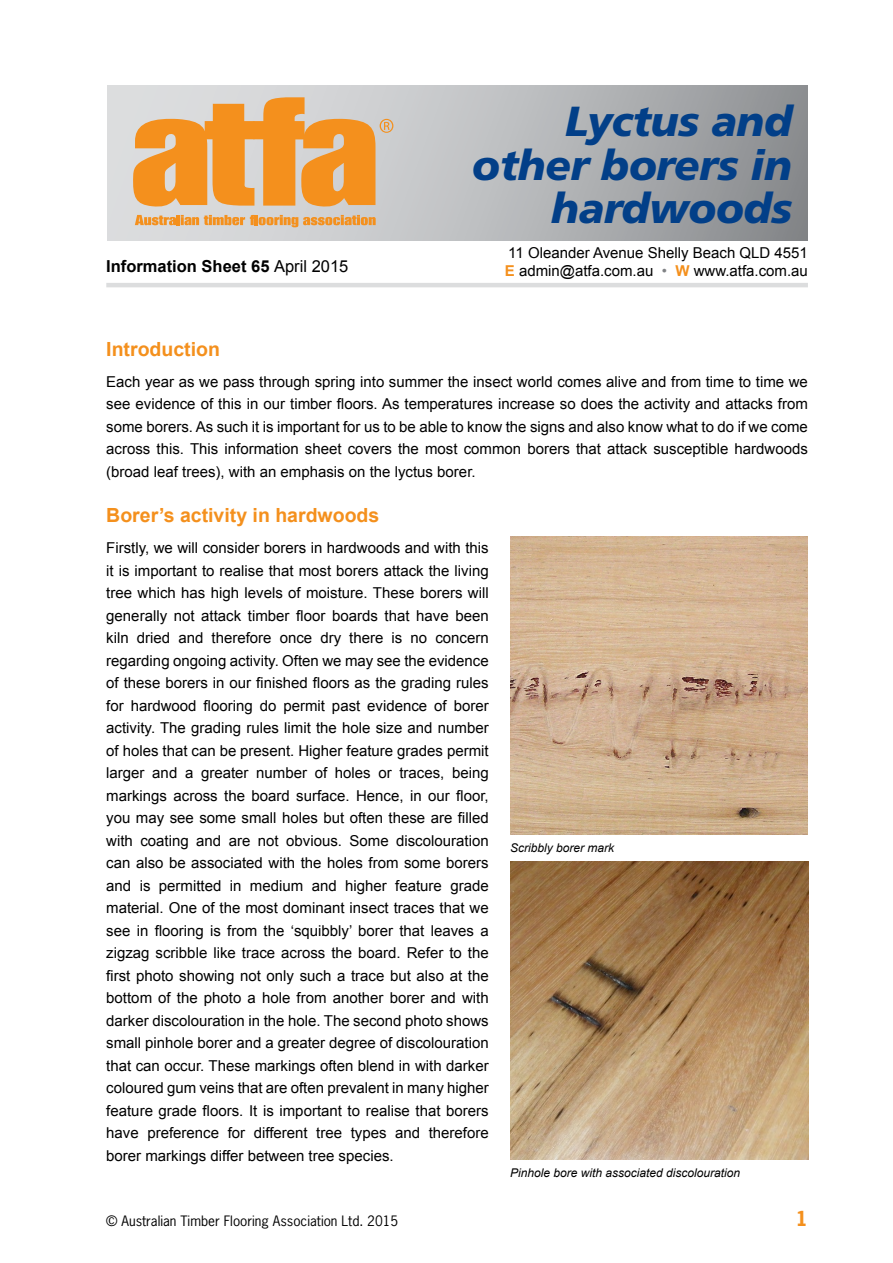
<style>
.page{position:relative;width:893px;height:1263px;background:#fff}
.page>*{position:absolute;margin:0;border:0;box-sizing:border-box;transform-origin:0 0}
.t1{font:italic 900 42px/43.5px "Frutiger";letter-spacing:-.01em;color:#023f88;text-align:right}
.t2{font:700 19.5px "Arial";color:#f4901d}
.t3{font:700 19.5px "News Gothic";color:#f4901d}
.t4{font:700 16.5px "Arial";color:#000}
.t5{font:15px/22.5px "Arial";color:#000;text-align:justify}
.t6{font:13.5px "News Gothic";color:#000}
.t7{font:italic 12px "Arial";color:#000}
.s1{font-weight:400}
.s2{font-weight:700;color:#f4901d}
.s3{color:#808285}
</style>
<div class="page">
<div style="left:107px;top:86px;width:700px;height:155px;background:linear-gradient(to right,#e8e9ea,#929497)"></div>
<svg style="left:135px;top:215px;width:241px;height:12px;background:#e4b176"></svg>
<svg style="left:132px;top:97px;width:261px;height:110px;background:#e8a961"></svg>
<hr style="left:106px;top:283px;width:702px;height:4px;background:#dcddde">
<img style="left:510px;top:536px;width:298px;height:298px">
<img style="left:510px;top:862px;width:298px;height:298px">
<p class="t4" style="left:106px;top:255px;width:244px">Information Sheet 65 <span class="s1">April 2015</span></p>
<h1 class="t1" style="left:472px;top:100px;width:322px">Lyctus and other borers in hardwoods</h1>
<p class="t5" style="left:505px;top:244px;width:305px;line-height:18px">11 Oleander Avenue Shelly Beach QLD 4551<br><span class="s2">E</span> admin@atfa.com.au <span class="s3">•</span> <span class="s2">W</span> www.atfa.com.au</p>
<h2 class="t2" style="left:106px;top:336px;width:115px">Introduction</h2>
<p class="t5" style="left:106px;top:371px;width:703px">Each year as we pass through spring into summer the insect world comes alive and from time to time we see evidence of this in our timber floors. As temperatures increase so does the activity and attacks from some borers. As such it is important for us to be able to know the signs and also know what to do if we come across this. This information sheet covers the most common borers that attack susceptible hardwoods (broad leaf trees), with an emphasis on the lyctus borer.</p>
<h2 class="t2" style="left:106px;top:502px;width:275px">Borer’s activity in hardwoods</h2>
<p class="t5" style="left:106px;top:537px;width:384px">Firstly, we will consider borers in hardwoods and with this it is important to realise that most borers attack the living tree which has high levels of moisture. These borers will generally not attack timber floor boards that have been kiln dried and therefore once dry there is no concern regarding ongoing activity. Often we may see the evidence of these borers in our finished floors as the grading rules for hardwood flooring do permit past evidence of borer activity. The grading rules limit the hole size and number of holes that can be present. Higher feature grades permit larger and a greater number of holes or traces, being markings across the board surface. Hence, in our floor, you may see some small holes but often these are filled with coating and are not obvious. Some discolouration can also be associated with the holes from some borers and is permitted in medium and higher feature grade material. One of the most dominant insect traces that we see in flooring is from the ‘squibbly’ borer that leaves a zigzag scribble like trace across the board. Refer to the first photo showing not only such a trace but also at the bottom of the photo a hole from another borer and with darker discolouration in the hole. The second photo shows small pinhole borer and a greater degree of discolouration that can occur. These markings often blend in with darker coloured gum veins that are often prevalent in many higher feature grade floors. It is important to realise that borers have preference for different tree types and therefore borer markings differ between tree species.</p>
<p class="t7" style="left:510px;top:840px;width:106px">Scribbly borer mark</p>
<p class="t7" style="left:510px;top:1164px;width:232px">Pinhole bore with associated discolouration</p>
<p class="t6" style="left:106px;top:1212px;width:294px">© Australian Timber Flooring Association Ltd. 2015</p>
<h2 class="t3" style="left:796px;top:1205px;width:14px">1</h2>
</div>
